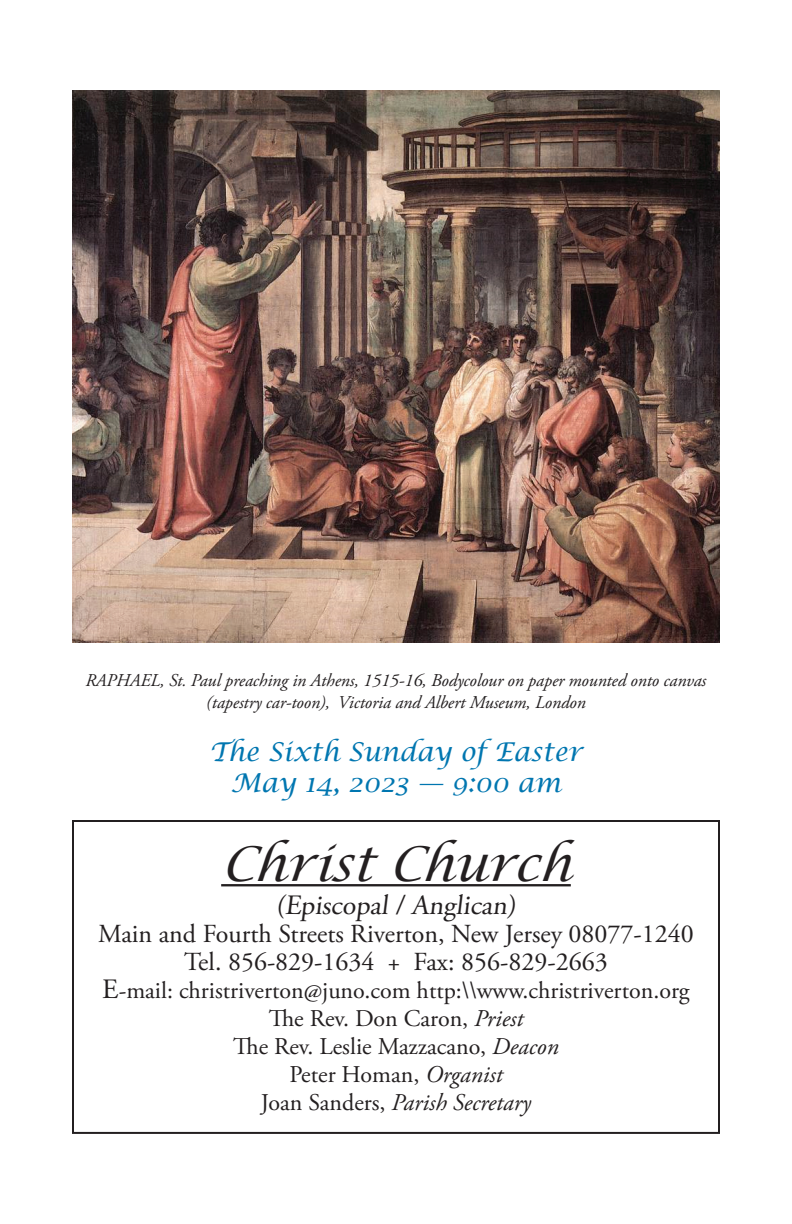
<style>
.page{position:relative;width:792px;height:1224px;background:#fff}
.page>*{position:absolute;margin:0;border:0;box-sizing:border-box;transform-origin:0 0}
.t1{font:italic 48px "Lucida Calligraphy";letter-spacing:-.005em;color:#231f20}
.t2{font:28px "Adobe Garamond Pro";color:#231f20}
.t3{font:26px/28px "Adobe Garamond Pro";color:#231f20;text-align:center}
.t4{font:italic 26px/31.2px "Lucida Calligraphy";letter-spacing:-.005em;color:#0076b0;text-align:center}
.t5{font:24px/28px "Adobe Garamond Pro";color:#231f20;text-align:center}
.t6{font:italic 18px/21.6px "Adobe Garamond Pro";letter-spacing:-.005em;color:#231f20;text-align:center}
.s1{font-size:28px}
.s2{font-style:italic}
</style>
<div class="page">
<hr style="left:221px;top:884px;width:350px;height:2px;background:#231f20">
<div style="left:72px;top:820px;width:648px;height:314px;border:2px solid #231f20"></div>
<img style="left:72px;top:91px;width:648px;height:552px">
<p class="t6" style="left:86px;top:670px;width:622px">RAPHAEL, St. Paul preaching in Athens, 1515-16, Bodycolour on paper mounted onto canvas (tapestry car-toon), Victoria and Albert Museum, London</p>
<p class="t4" style="left:210px;top:737px;width:374px">The Sixth Sunday of Easter<br>May 14, 2023 — 9:00 am</p>
<h1 class="t1" style="left:221px;top:835px;width:351px">Christ Church</h1>
<p class="t2" style="left:276px;top:888px;width:246px">(Episcopal / Anglican)</p>
<p class="t3" style="left:98px;top:921px;width:597px">Main and Fourth Streets Riverton, New Jersey 08077-1240<br>Tel. 856-829-1634 + Fax: 856-829-2663</p>
<p class="t5" style="left:102px;top:977px;width:589px"><span class="s1">E</span>-mail: christriverton@juno.com http:\\www.christriverton.org The Rev. Don Caron, <span class="s2">Priest<br></span>The Rev. Leslie Mazzacano, <span class="s2">Deacon<br></span>Peter Homan, <span class="s2">Organist<br></span>Joan Sanders, <span class="s2">Parish Secretary</span></p>
</div>
